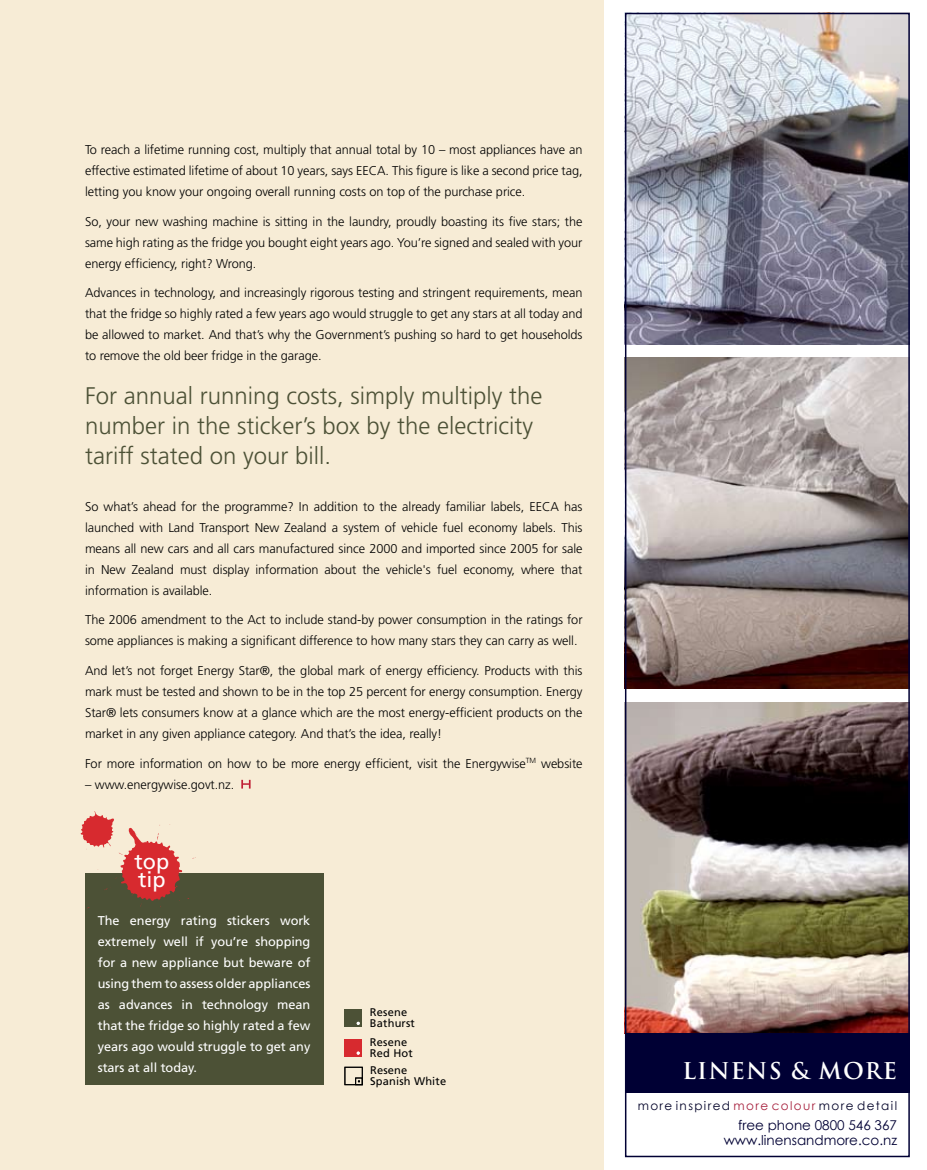
<style>
.page{position:relative;width:927px;height:1170px;background:#fff}
.page>*{position:absolute;margin:0;border:0;box-sizing:border-box;transform-origin:0 0}
.t1{font:300 24px/30px "Frutiger";color:#4c5136}
.t2{font:700 22.5px "Trajan";letter-spacing:.05em;color:#fff}
.t3{font:21.6px/18px "Frutiger";color:#fff}
.t4{font:13.5px/15.1px "Century Gothic";color:#000034;text-align:right}
.t5{font:300 12.75px/21px "Frutiger";letter-spacing:-.005em;color:#000;text-align:justify}
.t6{font:12.75px/21px "Frutiger";letter-spacing:-.005em;color:#fff;text-align:justify}
.t7{font:12px "Century Gothic";letter-spacing:.115em;color:#000027}
.t8{font:11.1px/11.1px "Frutiger";letter-spacing:.015em;color:#000}
.s1{color:#a7213e}
</style>
<div class="page">
<div style="left:0;top:0;width:604px;height:1169px;background:#f7ecd6"></div>
<div style="left:85px;top:873px;width:238px;height:211px;background:#4c5136"></div>
<svg style="left:81px;top:811px;width:115px;height:98px"></svg>
<svg style="left:241px;top:779px;width:10px;height:9px"></svg>
<div style="left:345px;top:1039px;width:17px;height:17px;background:#d72a2f"></div>
<div style="left:345px;top:1009px;width:17px;height:18px;background:#4c5136"></div>
<div style="left:345px;top:1066px;width:18px;height:18px;border:1px solid #000"></div>
<div style="left:355px;top:1077px;width:8px;height:7px;border:1px solid #000"></div>
<img style="left:628px;top:702px;width:279px;height:330px">
<img style="left:628px;top:16px;width:279px;height:328px">
<img style="left:628px;top:357px;width:279px;height:331px">
<div style="left:625px;top:1032px;width:285px;height:60px;background:#000034"></div>
<div style="left:625px;top:13px;width:285px;height:1144px;border:2px solid #000034"></div>
<p class="t5" style="left:85px;top:139px;width:499px">To reach a lifetime running cost, multiply that annual total by 10 – most appliances have an effective estimated lifetime of about 10 years, says EECA. This figure is like a second price tag, letting you know your ongoing overall running costs on top of the purchase price.</p>
<p class="t5" style="left:85px;top:211px;width:499px">So, your new washing machine is sitting in the laundry, proudly boasting its five stars; the same high rating as the fridge you bought eight years ago. You’re signed and sealed with your energy efficiency, right? Wrong.</p>
<p class="t5" style="left:85px;top:282px;width:499px">Advances in technology, and increasingly rigorous testing and stringent requirements, mean that the fridge so highly rated a few years ago would struggle to get any stars at all today and be allowed to market. And that’s why the Government’s pushing so hard to get households to remove the old beer fridge in the garage.</p>
<h1 class="t1" style="left:85px;top:381px;width:459px">For annual running costs, simply multiply the number in the sticker’s box by the electricity tariff stated on your bill.</h1>
<p class="t5" style="left:85px;top:496px;width:499px">So what’s ahead for the programme? In addition to the already familiar labels, EECA has launched with Land Transport New Zealand a system of vehicle fuel economy labels. This means all new cars and all cars manufactured since 2000 and imported since 2005 for sale in New Zealand must display information about the vehicle's fuel economy, where that information is available.</p>
<p class="t5" style="left:85px;top:609px;width:499px">The 2006 amendment to the Act to include stand-by power consumption in the ratings for some appliances is making a significant difference to how many stars they can carry as well.</p>
<p class="t5" style="left:85px;top:660px;width:499px">And let’s not forget Energy Star®, the global mark of energy efficiency. Products with this mark must be tested and shown to be in the top 25 percent for energy consumption. Energy Star® lets consumers know at a glance which are the most energy-efficient products on the market in any given appliance category. And that’s the idea, really!</p>
<p class="t5" style="left:85px;top:752px;width:499px">For more information on how to be more energy efficient, visit the Energywise<sup>TM</sup> website</p>
<p class="t5" style="left:85px;top:773px;width:151px">– www.energywise.govt.nz.</p>
<h3 class="t3" style="left:135px;top:852px;width:36px">top tip</h3>
<p class="t6" style="left:98px;top:909px;width:214px">The energy rating stickers work extremely well if you’re shopping for a new appliance but beware of using them to assess older appliances as advances in technology mean that the fridge so highly rated a few years ago would struggle to get any stars at all today.</p>
<p class="t8" style="left:370px;top:1006px;width:46px">Resene<br>Bathurst</p>
<p class="t8" style="left:370px;top:1036px;width:44px">Resene<br>Red Hot</p>
<p class="t8" style="left:370px;top:1064px;width:78px">Resene<br>Spanish White</p>
<h2 class="t2" style="left:682px;top:1056px;width:216px">LINENS &amp; MORE</h2>
<p class="t7" style="left:638px;top:1097px;width:261px">more inspired <span class="s1">more colour</span> more detail</p>
<p class="t4" style="left:724px;top:1116px;width:175px">free phone 0800 546 367 www.linensandmore.co.nz</p>
</div>
